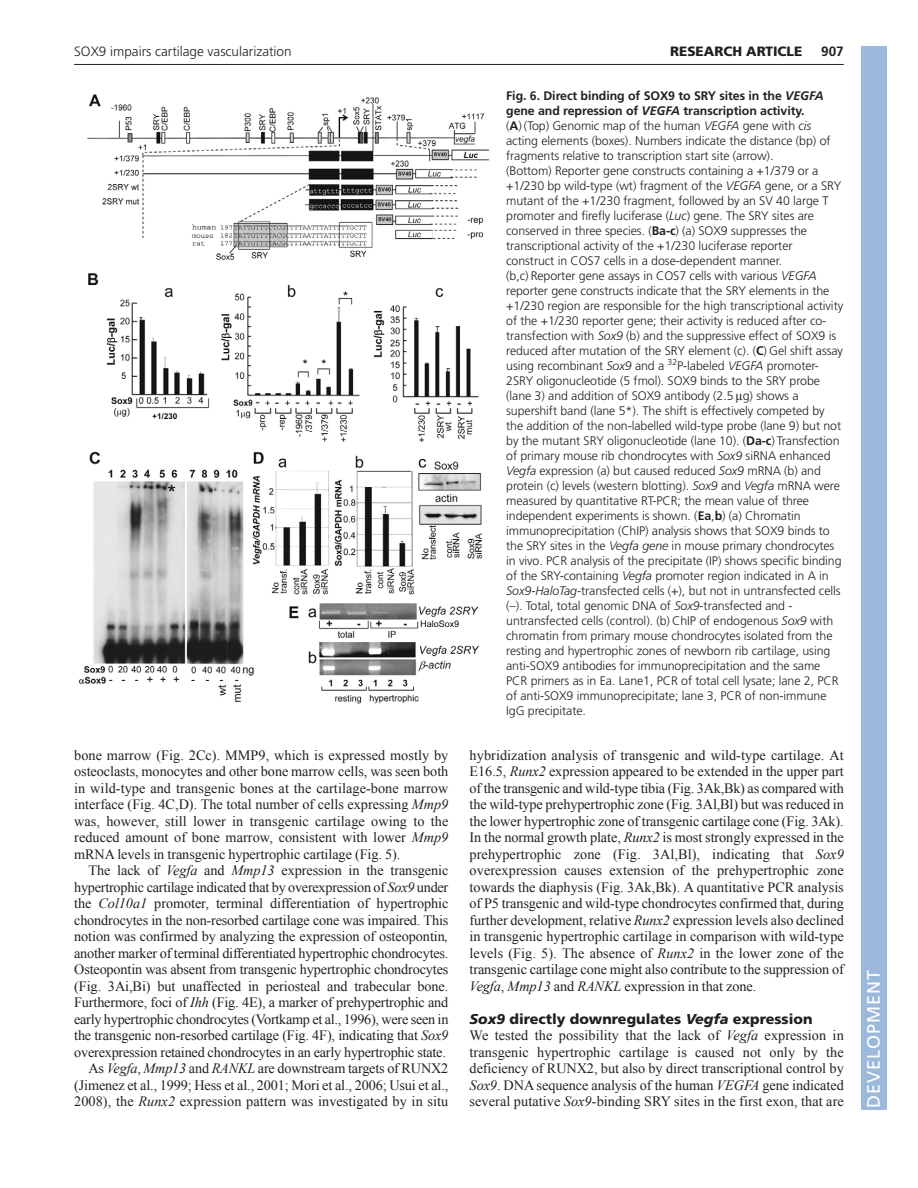
<style>
.page{position:relative;width:918px;height:1188px;background:#fff}
.page>*{position:absolute;margin:0;border:0;box-sizing:border-box;transform-origin:0 0}
.t1{font:18px "Frutiger LT Std";letter-spacing:.055em;color:#fff}
.t2{font:14.25px/16.5px "Times New Roman";letter-spacing:-.01em;color:#231f20;text-align:justify}
.t3{font:900 14.25px "Frutiger LT Std";color:#231f20}
.t4{font:300 13.5px "Frutiger LT Std";color:#231f20}
.t5{font:900 13.5px "Frutiger LT Std";color:#231f20}
.t6{font:700 13.5px "Frutiger LT Std";color:#231f20}
.t7{font:300 12.3px/15px "Frutiger LT Std";letter-spacing:-.005em;color:#231f20}
.s1{font-weight:700}
.s2{font-weight:700;font-style:italic}
.s3{font-style:italic}
</style>
<div class="page">
<hr style="left:74px;top:64px;width:770px;height:1px;background:#231f20">
<img style="left:78px;top:94px;width:412px;height:610px">
<div style="left:861px;top:46px;width:25px;height:1064px;background:#9cb9db"></div>
<p class="t4" style="left:74px;top:46px;width:219px">SOX9 impairs cartilage vascularization</p>
<p class="t5" style="left:670px;top:45px;width:134px">RESEARCH ARTICLE</p>
<p class="t6" style="left:821px;top:46px;width:24px">907</p>
<p class="t7" style="left:506px;top:89px;width:339px"><span class="s1">Fig. 6. Direct binding of SOX9 to SRY sites in the</span> <span class="s2">VEGFA </span><span class="s1">gene and repression of</span> <span class="s2">VEGFA</span> <span class="s1">transcription activity.<br></span>(<span class="s1">A</span>) (Top) Genomic map of the human <span class="s3">VEGFA</span> gene with <span class="s3">cis </span>acting elements (boxes). Numbers indicate the distance (bp) of fragments relative to transcription start site (arrow).<br>(Bottom) Reporter gene constructs containing a +1/379 or a +1/230 bp wild-type (wt) fragment of the <span class="s3">VEGFA</span> gene, or a SRY mutant of the +1/230 fragment, followed by an SV 40 large T promoter and firefly luciferase (<span class="s3">Luc</span>) gene. The SRY sites are conserved in three species. (<span class="s1">Ba-c</span>) (a) SOX9 suppresses the transcriptional activity of the +1/230 luciferase reporter construct in COS7 cells in a dose-dependent manner.<br>(b,c) Reporter gene assays in COS7 cells with various <span class="s3">VEGFA </span>reporter gene constructs indicate that the SRY elements in the +1/230 region are responsible for the high transcriptional activity of the +1/230 reporter gene; their activity is reduced after co&shy;transfection with <span class="s3">Sox9</span> (b) and the suppressive effect of SOX9 is reduced after mutation of the SRY element (c). (<span class="s1">C</span>) Gel shift assay using recombinant <span class="s3">Sox9</span> and a <sup>32</sup>P-labeled <span class="s3">VEGFA</span> promoter-2SRY oligonucleotide (5 fmol). SOX9 binds to the SRY probe (lane 3) and addition of SOX9 antibody (2.5 g) shows a supershift band (lane 5*). The shift is effectively competed by the addition of the non-labelled wild-type probe (lane 9) but not by the mutant SRY oligonucleotide (lane 10). (<span class="s1">Da-c</span>) Transfection of primary mouse rib chondrocytes with <span class="s3">Sox9</span> siRNA enhanced <span class="s3">Vegfa</span> expression (a) but caused reduced <span class="s3">Sox9</span> mRNA (b) and protein (c) levels (western blotting). <span class="s3">Sox9</span> and <span class="s3">Vegfa</span> mRNA were measured by quantitative RT-PCR; the mean value of three independent experiments is shown. (<span class="s1">Ea</span>,<span class="s1">b</span>) (a) Chromatin immunoprecipitation (ChIP) analysis shows that SOX9 binds to the SRY sites in the <span class="s3">Vegfa gene</span> in mouse primary chondrocytes in vivo. PCR analysis of the precipitate (IP) shows specific binding of the SRY-containing <span class="s3">Vegfa</span> promoter region indicated in A in <span class="s3">Sox9-HaloTag</span>-transfected cells (+), but not in untransfected cells (–). Total, total genomic DNA of <span class="s3">Sox9</span>-transfected and - untransfected cells (control). (b) ChIP of endogenous <span class="s3">Sox9</span> with chromatin from primary mouse chondrocytes isolated from the resting and hypertrophic zones of newborn rib cartilage, using anti-SOX9 antibodies for immunoprecipitation and the same PCR primers as in Ea. Lane1, PCR of total cell lysate; lane 2, PCR of anti-SOX9 immunoprecipitate; lane 3, PCR of non-immune IgG precipitate.</p>
<p class="t2" style="left:74px;top:747px;width:376px">bone marrow (Fig. 2Cc). MMP9, which is expressed mostly by osteoclasts, monocytes and other bone marrow cells, was seen both in wild-type and transgenic bones at the cartilage-bone marrow interface (Fig. 4C,D). The total number of cells expressing <span class="s3">Mmp9 </span>was, however, still lower in transgenic cartilage owing to the reduced amount of bone marrow, consistent with lower <span class="s3">Mmp9 </span>mRNA levels in transgenic hypertrophic cartilage (Fig. 5).</p>
<p class="t2" style="left:74px;top:862px;width:376px;text-align:right">The lack of <span class="s3">Vegfa</span> and <span class="s3">Mmp13</span> expression in the transgenic hypertrophic cartilage indicated that by overexpression of <span class="s3">Sox9</span> under the <span class="s3">Col10a1</span> promoter, terminal differentiation of hypertrophic chondrocytes in the non-resorbed cartilage cone was impaired. This notion was confirmed by analyzing the expression of osteopontin<span class="s3">, </span>another marker of terminal differentiated hypertrophic chondrocytes.<br>Osteopontin was absent from transgenic hypertrophic chondrocytes (Fig. 3Ai,Bi) but unaffected in periosteal and trabecular bone.<br>Furthermore, foci of <span class="s3">Ihh</span> (Fig. 4E), a marker of prehypertrophic and early hypertrophic chondrocytes (Vortkamp et al., 1996), were seen in the transgenic non-resorbed cartilage (Fig. 4F), indicating that <span class="s3">Sox9 </span>overexpression retained chondrocytes in an early hypertrophic state.<br>As <span class="s3">Vegfa</span>, <span class="s3">Mmp13</span> and <span class="s3">RANKL</span> are downstream targets of RUNX2 (Jimenez et al., 1999; Hess et al., 2001; Mori et al., 2006; Usui et al., 2008), the <span class="s3">Runx2</span> expression pattern was investigated by in situ</p>
<p class="t2" style="left:470px;top:747px;width:376px">hybridization analysis of transgenic and wild-type cartilage. At E16.5, <span class="s3">Runx2</span> expression appeared to be extended in the upper part of the transgenic and wild-type tibia (Fig. 3Ak,Bk) as compared with the wild-type prehypertrophic zone (Fig. 3Al,Bl) but was reduced in the lower hypertrophic zone of transgenic cartilage cone (Fig. 3Ak).<br>In the normal growth plate, <span class="s3">Runx2</span> is most strongly expressed in the prehypertrophic zone (Fig. 3Al,Bl), indicating that <span class="s3">Sox9 </span>overexpression causes extension of the prehypertrophic zone towards the diaphysis (Fig. 3Ak,Bk). A quantitative PCR analysis of P5 transgenic and wild-type chondrocytes confirmed that, during further development, relative <span class="s3">Runx2</span> expression levels also declined in transgenic hypertrophic cartilage in comparison with wild-type levels (Fig. 5). The absence of <span class="s3">Runx2</span> in the lower zone of the transgenic cartilage cone might also contribute to the suppression of <span class="s3">Vegfa</span>, <span class="s3">Mmp13</span> and <span class="s3">RANKL</span> expression in that zone.</p>
<p class="t3" style="left:470px;top:1012px;width:344px"><span class="s3">Sox9</span> directly downregulates <span class="s3">Vegfa</span> expression</p>
<p class="t2" style="left:470px;top:1027px;width:376px">We tested the possibility that the lack of <span class="s3">Vegfa</span> expression in transgenic hypertrophic cartilage is caused not only by the deficiency of RUNX2, but also by direct transcriptional control by <span class="s3">Sox9</span>. DNA sequence analysis of the human <span class="s3">VEGFA</span> gene indicated several putative <span class="s3">Sox9</span>-binding SRY sites in the first exon, that are</p>
<p class="t1" style="left:863px;top:1108px;width:140px;rotate:-90deg">DEVELOPMENT</p>
</div>
